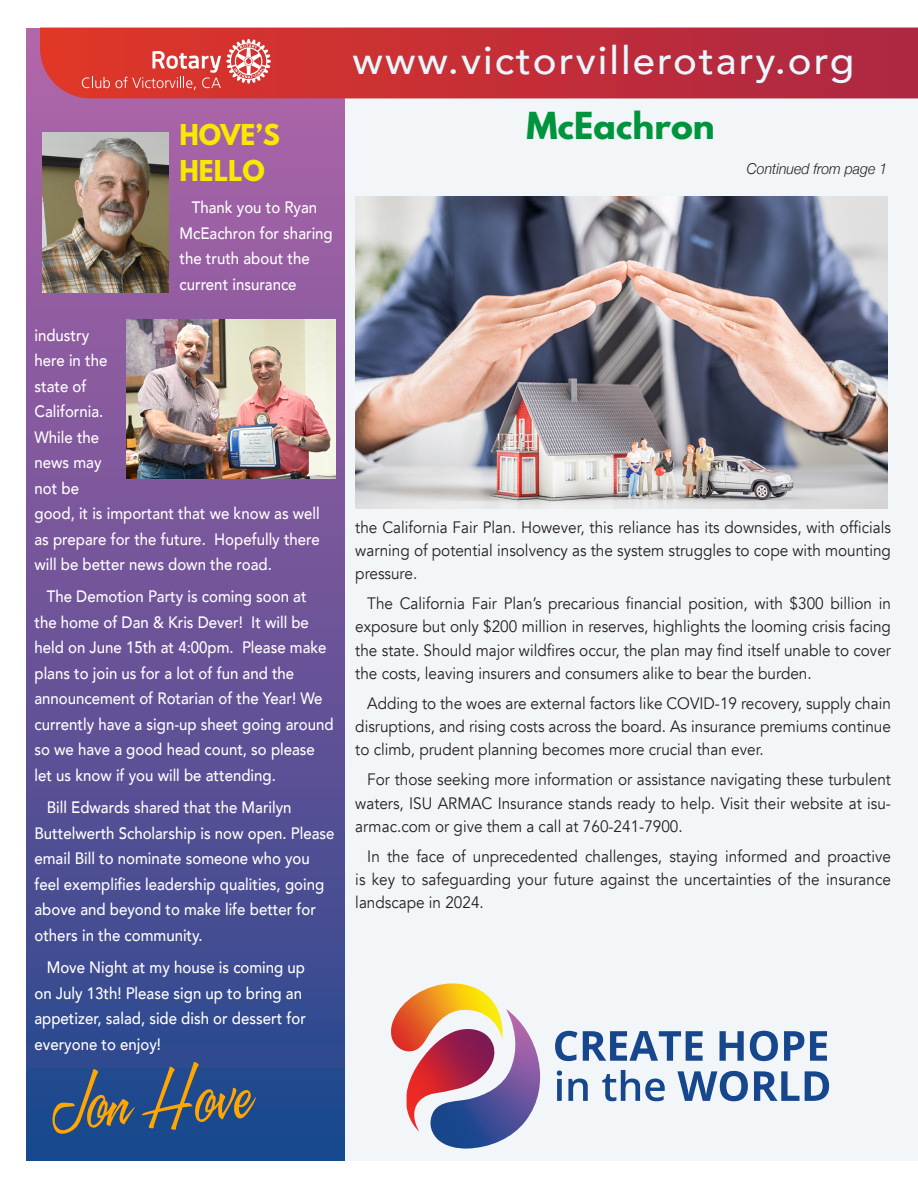
<style>
.page{position:relative;width:918px;height:1188px;background:#fff}
.page>*{position:absolute;margin:0;border:0;box-sizing:border-box;transform-origin:0 0}
.t1{font:500 39px "Avenir";letter-spacing:.05em;color:#e8f6fd}
.t2{font:700 33px "League Spartan";letter-spacing:.005em;color:#00943d}
.t3{font:700 25.5px/36px "League Spartan";color:#f8e901}
.t4{font:16.5px/23.2px "Avenir";color:#231f20;text-align:justify;scale:.93 1}
.t5{font:500 16.5px/25.5px "Avenir";color:#fff;scale:.91 1}
.t6{font:italic 300 15px "Helvetica Neue";color:#231f20;scale:.94 1}
</style>
<div class="page">
<div style="left:345px;top:27px;width:573px;height:1134px;background:#f3f6f9"></div>
<div style="left:26px;top:28px;width:319px;height:1132px;background:linear-gradient(to bottom,#b865a8,#23468c)"></div>
<svg style="left:40px;top:28px;width:878px;height:70px;background:#c22e38"></svg>
<svg style="left:82px;top:39px;width:189px;height:51px;background:#de554e"></svg>
<svg style="left:391px;top:983px;width:438px;height:166px"></svg>
<svg style="left:52px;top:1062px;width:204px;height:72px;background:#455976"></svg>
<img style="left:42px;top:133px;width:127px;height:160px">
<img style="left:126px;top:319px;width:209px;height:160px">
<img style="left:355px;top:197px;width:532px;height:312px">
<p class="t3" style="left:180px;top:117px;width:102px">HOVE’S<br>HELLO</p>
<p class="t5" style="left:180px;top:194px;width:170px;text-indent:12px">Thank you to Ryan<br>McEachron for sharing the truth about the current insurance</p>
<p class="t5" style="left:34px;top:321px;width:315px">industry<br>here in the<br>state of<br>California.<br>While the<br>news may<br>not be<br>good, it is important that we know as well as prepare for the future. Hopefully there will be better news down the road.</p>
<p class="t5" style="left:34px;top:583px;width:330px;text-indent:12px">The Demotion Party is coming soon at<br>the home of Dan &amp; Kris Dever! It will be held on June 15th at 4:00pm. Please make plans to join us for a lot of fun and the announcement of Rotarian of the Year! We currently have a sign-up sheet going around so we have a good head count, so please let us know if you will be attending.</p>
<p class="t5" style="left:34px;top:794px;width:331px;text-indent:12px">Bill Edwards shared that the Marilyn Buttelwerth Scholarship is now open. Please email Bill to nominate someone who you feel exemplifies leadership qualities, going above and beyond to make life better for others in the community.</p>
<p class="t5" style="left:34px;top:954px;width:300px;text-indent:12px">Move Night at my house is coming up on July 13th! Please sign up to bring an appetizer, salad, side dish or dessert for everyone to enjoy!</p>
<p class="t1" style="left:353px;top:27px;width:503px">www.victorvillerotary.org</p>
<p class="t2" style="left:527px;top:100px;width:190px">McEachron</p>
<p class="t6" style="left:747px;top:157px;width:151px">Continued from page 1</p>
<p class="t4" style="left:355px;top:516px;width:578px">the California Fair Plan. However, this reliance has its downsides, with officials warning of potential insolvency as the system struggles to cope with mounting pressure.</p>
<p class="t4" style="left:355px;top:592px;width:578px;text-indent:12px">The California Fair Plan’s precarious financial position, with $300 billion in exposure but only $200 million in reserves, highlights the looming crisis facing the state. Should major wildfires occur, the plan may find itself unable to cover the costs, leaving insurers and consumers alike to bear the burden.</p>
<p class="t4" style="left:355px;top:692px;width:578px;text-indent:12px">Adding to the woes are external factors like COVID-19 recovery, supply chain disruptions, and rising costs across the board. As insurance premiums continue to climb, prudent planning becomes more crucial than ever.</p>
<p class="t4" style="left:355px;top:768px;width:578px;text-indent:12px">For those seeking more information or assistance navigating these turbulent waters, ISU ARMAC Insurance stands ready to help. Visit their website at isu&shy;armac.com or give them a call at 760-241-7900.</p>
<p class="t4" style="left:355px;top:845px;width:577px;text-indent:12px">In the face of unprecedented challenges, staying informed and proactive is key to safeguarding your future against the uncertainties of the insurance landscape in 2024.</p>
</div>
